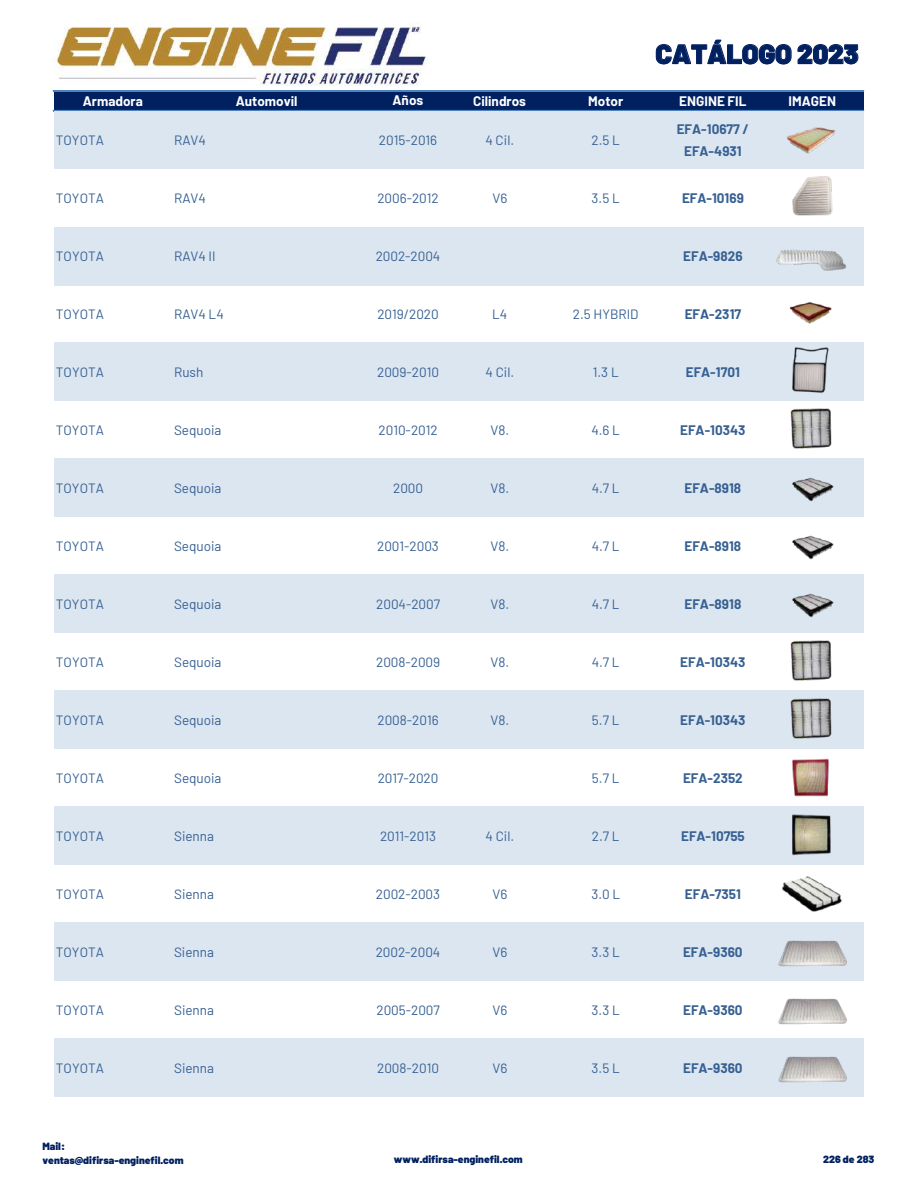
<style>
.page{position:relative;width:918px;height:1188px;background:#fff}
.page>*{position:absolute;margin:0;border:0;box-sizing:border-box;transform-origin:0 0}
.t1{font:900 27px "Barlow";color:#002060}
.t2{font:13.5px "Barlow";color:#366092}
.t3{font:700 13.5px/21.3px "Barlow";color:#366092;text-align:center}
.t4{font:700 13.5px "Barlow";color:#fff}
.t5{font:900 10.5px/14.5px "Barlow";color:#002060}
</style>
<div class="page">
<div style="left:54px;top:91px;width:810px;height:20px;background:#002060"></div>
<svg style="left:656px;top:39px;width:203px;height:26px"></svg>
<hr style="left:53px;top:90px;width:811px;height:1px;background:#4f81bd">
<hr style="left:53px;top:91px;width:811px;height:1px;background:#4f81bd">
<hr style="left:53px;top:110px;width:811px;height:2px;background:#4f81bd">
<img style="left:52px;top:26px;width:380px;height:60px">
<div style="left:54px;top:112px;width:810px;height:57px;background:#dce6f1"></div>
<div style="left:54px;top:227px;width:810px;height:58px;background:#dce6f1"></div>
<div style="left:54px;top:343px;width:810px;height:58px;background:#dce6f1"></div>
<div style="left:54px;top:459px;width:810px;height:58px;background:#dce6f1"></div>
<div style="left:54px;top:575px;width:810px;height:58px;background:#dce6f1"></div>
<div style="left:54px;top:691px;width:810px;height:58px;background:#dce6f1"></div>
<div style="left:54px;top:807px;width:810px;height:58px;background:#dce6f1"></div>
<div style="left:54px;top:923px;width:810px;height:58px;background:#dce6f1"></div>
<div style="left:54px;top:1039px;width:810px;height:58px;background:#dce6f1"></div>
<img style="left:787px;top:127px;width:49px;height:27px">
<img style="left:792px;top:176px;width:41px;height:40px">
<img style="left:776px;top:249px;width:71px;height:22px">
<img style="left:789px;top:302px;width:43px;height:22px">
<img style="left:792px;top:347px;width:37px;height:46px">
<img style="left:790px;top:408px;width:42px;height:41px">
<img style="left:792px;top:477px;width:42px;height:25px">
<img style="left:792px;top:535px;width:42px;height:25px">
<img style="left:792px;top:593px;width:42px;height:25px">
<img style="left:790px;top:640px;width:42px;height:41px">
<img style="left:790px;top:698px;width:42px;height:41px">
<img style="left:792px;top:758px;width:37px;height:39px">
<img style="left:792px;top:814px;width:39px;height:42px">
<img style="left:782px;top:876px;width:60px;height:36px">
<img style="left:778px;top:940px;width:69px;height:27px">
<img style="left:778px;top:998px;width:69px;height:27px">
<img style="left:778px;top:1056px;width:69px;height:27px">
<h1 class="t1" style="left:656px;top:37px;width:205px">CATÁLOGO 2023</h1>
<p class="t4" style="left:83px;top:91px;width:62px">Armadora</p>
<p class="t4" style="left:236px;top:91px;width:63px">Automovil</p>
<p class="t4" style="left:393px;top:90px;width:32px">Años</p>
<p class="t4" style="left:473px;top:91px;width:54px">Cilindros</p>
<p class="t4" style="left:588px;top:91px;width:37px">Motor</p>
<p class="t4" style="left:679px;top:91px;width:69px">ENGINE FIL</p>
<p class="t4" style="left:789px;top:91px;width:49px">IMAGEN</p>
<p class="t2" style="left:56px;top:130px;width:50px">TOYOTA</p>
<p class="t2" style="left:174px;top:130px;width:33px">RAV4</p>
<p class="t2" style="left:379px;top:130px;width:60px">2015-2016</p>
<p class="t2" style="left:486px;top:130px;width:30px">4 Cil.</p>
<p class="t2" style="left:592px;top:130px;width:30px">2.5 L</p>
<p class="t3" style="left:677px;top:118px;width:74px">EFA-10677 /<br>EFA-4931</p>
<p class="t2" style="left:56px;top:188px;width:50px">TOYOTA</p>
<p class="t2" style="left:174px;top:188px;width:33px">RAV4</p>
<p class="t2" style="left:377px;top:188px;width:63px">2006-2012</p>
<p class="t2" style="left:492px;top:188px;width:16px">V6</p>
<p class="t2" style="left:592px;top:188px;width:30px">3.5 L</p>
<p class="t3" style="left:682px;top:186px;width:63px">EFA-10169</p>
<p class="t2" style="left:56px;top:246px;width:50px">TOYOTA</p>
<p class="t2" style="left:174px;top:246px;width:43px">RAV4 II</p>
<p class="t2" style="left:376px;top:246px;width:66px">2002-2004</p>
<p class="t3" style="left:683px;top:244px;width:61px">EFA-9826</p>
<p class="t2" style="left:56px;top:304px;width:50px">TOYOTA</p>
<p class="t2" style="left:174px;top:304px;width:51px">RAV4 L4</p>
<p class="t2" style="left:377px;top:304px;width:63px">2019/2020</p>
<p class="t2" style="left:492px;top:304px;width:17px">L4</p>
<p class="t2" style="left:573px;top:304px;width:67px">2.5 HYBRID</p>
<p class="t3" style="left:685px;top:302px;width:58px">EFA-2317</p>
<p class="t2" style="left:56px;top:362px;width:50px">TOYOTA</p>
<p class="t2" style="left:174px;top:362px;width:31px">Rush</p>
<p class="t2" style="left:377px;top:362px;width:63px">2009-2010</p>
<p class="t2" style="left:486px;top:362px;width:30px">4 Cil.</p>
<p class="t2" style="left:593px;top:362px;width:27px">1.3 L</p>
<p class="t3" style="left:686px;top:360px;width:56px">EFA-1701</p>
<p class="t2" style="left:56px;top:420px;width:50px">TOYOTA</p>
<p class="t2" style="left:174px;top:420px;width:49px">Sequoia</p>
<p class="t2" style="left:379px;top:420px;width:61px">2010-2012</p>
<p class="t2" style="left:490px;top:420px;width:20px">V8.</p>
<p class="t2" style="left:591px;top:420px;width:30px">4.6 L</p>
<p class="t3" style="left:680px;top:418px;width:67px">EFA-10343</p>
<p class="t2" style="left:56px;top:478px;width:50px">TOYOTA</p>
<p class="t2" style="left:174px;top:478px;width:49px">Sequoia</p>
<p class="t2" style="left:393px;top:478px;width:31px">2000</p>
<p class="t2" style="left:490px;top:478px;width:20px">V8.</p>
<p class="t2" style="left:592px;top:478px;width:29px">4.7 L</p>
<p class="t3" style="left:685px;top:476px;width:58px">EFA-8918</p>
<p class="t2" style="left:56px;top:536px;width:50px">TOYOTA</p>
<p class="t2" style="left:174px;top:536px;width:49px">Sequoia</p>
<p class="t2" style="left:377px;top:536px;width:63px">2001-2003</p>
<p class="t2" style="left:490px;top:536px;width:20px">V8.</p>
<p class="t2" style="left:592px;top:536px;width:29px">4.7 L</p>
<p class="t3" style="left:685px;top:534px;width:58px">EFA-8918</p>
<p class="t2" style="left:56px;top:594px;width:50px">TOYOTA</p>
<p class="t2" style="left:174px;top:594px;width:49px">Sequoia</p>
<p class="t2" style="left:376px;top:594px;width:65px">2004-2007</p>
<p class="t2" style="left:490px;top:594px;width:20px">V8.</p>
<p class="t2" style="left:592px;top:594px;width:29px">4.7 L</p>
<p class="t3" style="left:685px;top:592px;width:58px">EFA-8918</p>
<p class="t2" style="left:56px;top:652px;width:50px">TOYOTA</p>
<p class="t2" style="left:174px;top:652px;width:49px">Sequoia</p>
<p class="t2" style="left:376px;top:652px;width:66px">2008-2009</p>
<p class="t2" style="left:490px;top:652px;width:20px">V8.</p>
<p class="t2" style="left:592px;top:652px;width:29px">4.7 L</p>
<p class="t3" style="left:680px;top:650px;width:67px">EFA-10343</p>
<p class="t2" style="left:56px;top:710px;width:50px">TOYOTA</p>
<p class="t2" style="left:174px;top:710px;width:49px">Sequoia</p>
<p class="t2" style="left:378px;top:710px;width:63px">2008-2016</p>
<p class="t2" style="left:490px;top:710px;width:20px">V8.</p>
<p class="t2" style="left:592px;top:710px;width:29px">5.7 L</p>
<p class="t3" style="left:680px;top:708px;width:67px">EFA-10343</p>
<p class="t2" style="left:56px;top:768px;width:50px">TOYOTA</p>
<p class="t2" style="left:174px;top:768px;width:49px">Sequoia</p>
<p class="t2" style="left:378px;top:768px;width:62px">2017-2020</p>
<p class="t2" style="left:592px;top:768px;width:29px">5.7 L</p>
<p class="t3" style="left:683px;top:766px;width:61px">EFA-2352</p>
<p class="t2" style="left:56px;top:826px;width:50px">TOYOTA</p>
<p class="t2" style="left:174px;top:826px;width:41px">Sienna</p>
<p class="t2" style="left:380px;top:826px;width:57px">2011-2013</p>
<p class="t2" style="left:486px;top:826px;width:30px">4 Cil.</p>
<p class="t2" style="left:592px;top:826px;width:29px">2.7 L</p>
<p class="t3" style="left:681px;top:824px;width:65px">EFA-10755</p>
<p class="t2" style="left:56px;top:884px;width:50px">TOYOTA</p>
<p class="t2" style="left:174px;top:884px;width:41px">Sienna</p>
<p class="t2" style="left:376px;top:884px;width:66px">2002-2003</p>
<p class="t2" style="left:492px;top:884px;width:16px">V6</p>
<p class="t2" style="left:591px;top:884px;width:30px">3.0 L</p>
<p class="t3" style="left:685px;top:882px;width:58px">EFA-7351</p>
<p class="t2" style="left:56px;top:942px;width:50px">TOYOTA</p>
<p class="t2" style="left:174px;top:942px;width:41px">Sienna</p>
<p class="t2" style="left:376px;top:942px;width:66px">2002-2004</p>
<p class="t2" style="left:492px;top:942px;width:16px">V6</p>
<p class="t2" style="left:592px;top:942px;width:30px">3.3 L</p>
<p class="t3" style="left:683px;top:940px;width:61px">EFA-9360</p>
<p class="t2" style="left:56px;top:1000px;width:50px">TOYOTA</p>
<p class="t2" style="left:174px;top:1000px;width:41px">Sienna</p>
<p class="t2" style="left:376px;top:1000px;width:65px">2005-2007</p>
<p class="t2" style="left:492px;top:1000px;width:16px">V6</p>
<p class="t2" style="left:592px;top:1000px;width:30px">3.3 L</p>
<p class="t3" style="left:683px;top:998px;width:61px">EFA-9360</p>
<p class="t2" style="left:56px;top:1058px;width:50px">TOYOTA</p>
<p class="t2" style="left:174px;top:1058px;width:41px">Sienna</p>
<p class="t2" style="left:377px;top:1058px;width:63px">2008-2010</p>
<p class="t2" style="left:492px;top:1058px;width:16px">V6</p>
<p class="t2" style="left:592px;top:1058px;width:30px">3.5 L</p>
<p class="t3" style="left:683px;top:1056px;width:61px">EFA-9360</p>
<p class="t5" style="left:42px;top:1139px;width:143px">Mail: ventas@difirsa-enginefil.com</p>
<p class="t5" style="left:394px;top:1152px;width:130px">www.difirsa-enginefil.com</p>
<p class="t5" style="left:823px;top:1152px;width:53px">226 de 283</p>
</div>
